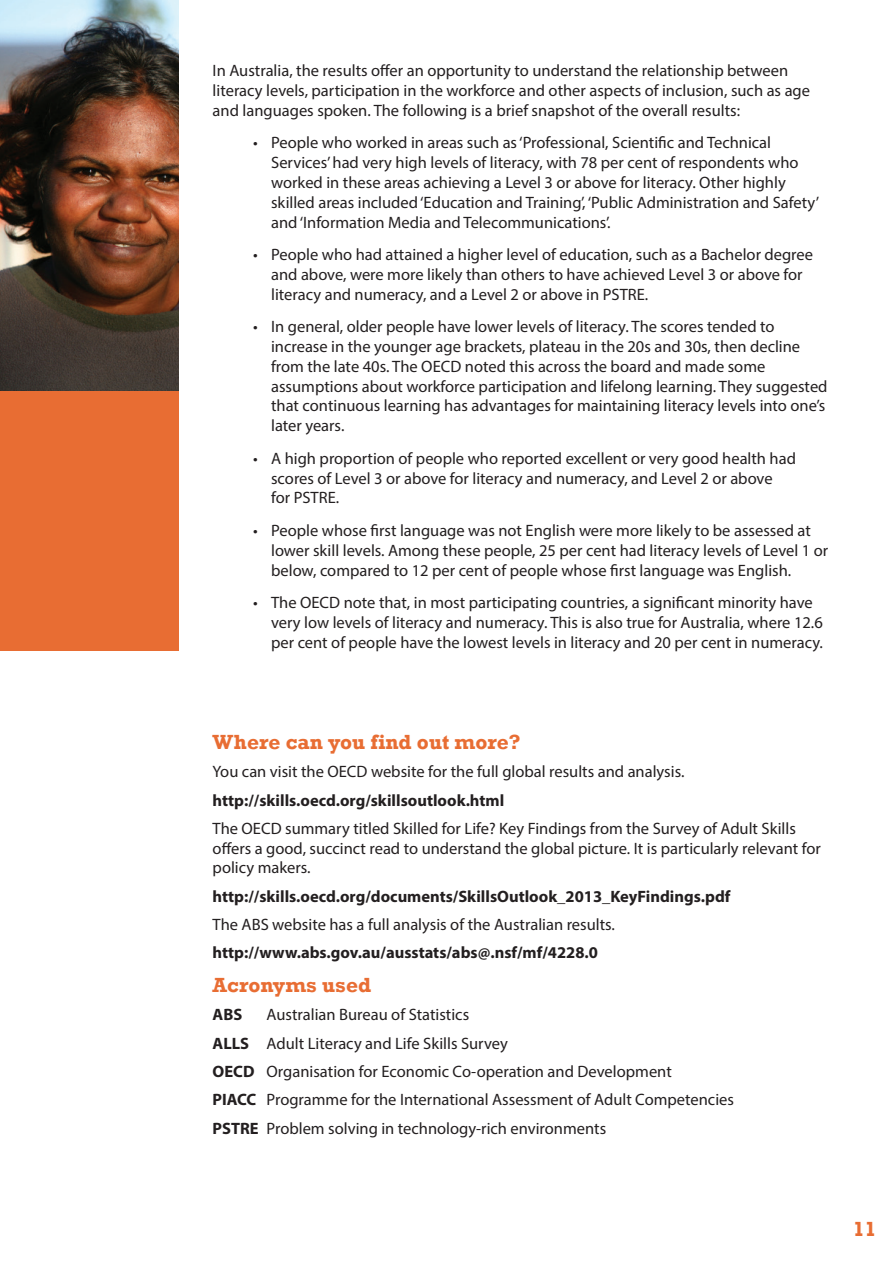
<style>
.page{position:relative;width:893px;height:1263px;background:#fff}
.page>*{position:absolute;margin:0;border:0;box-sizing:border-box;transform-origin:0 0}
.t1{font:700 21px "Rockwell";color:#e86d33}
.t2{font:16.5px/19.8px "Myriad Pro";color:#231f20}
.t3{font:700 16.5px "Myriad Pro";color:#231f20}
.s1{font-weight:700}
</style>
<div class="page">
<img style="left:0;top:0;width:179px;height:391px">
<div style="left:0;top:391px;width:179px;height:260px;background:#e86d33"></div>
<p class="t2" style="left:213px;top:60px;width:599px">In Australia, the results offer an opportunity to understand the relationship between literacy levels, participation in the workforce and other aspects of inclusion, such as age and languages spoken. The following is a brief snapshot of the overall results:</p>
<p class="t2" style="left:271px;top:133px;width:549px;text-indent:-18px">• People who worked in areas such as ‘Professional, Scientific and Technical Services’ had very high levels of literacy, with 78 per cent of respondents who worked in these areas achieving a Level 3 or above for literacy. Other highly skilled areas included ‘Education and Training’, ‘Public Administration and Safety’ and ‘Information Media and Telecommunications’.</p>
<p class="t2" style="left:271px;top:244px;width:543px;text-indent:-18px">• People who had attained a higher level of education, such as a Bachelor degree and above, were more likely than others to have achieved Level 3 or above for literacy and numeracy, and a Level 2 or above in PSTRE.</p>
<p class="t2" style="left:271px;top:317px;width:558px;text-indent:-18px">• In general, older people have lower levels of literacy. The scores tended to increase in the younger age brackets, plateau in the 20s and 30s, then decline from the late 40s. The OECD noted this across the board and made some assumptions about workforce participation and lifelong learning. They suggested that continuous learning has advantages for maintaining literacy levels into one’s later years.</p>
<p class="t2" style="left:271px;top:448px;width:526px;text-indent:-18px">• A high proportion of people who reported excellent or very good health had scores of Level 3 or above for literacy and numeracy, and Level 2 or above<br>for PSTRE.</p>
<p class="t2" style="left:271px;top:520px;width:559px;text-indent:-18px">• People whose first language was not English were more likely to be assessed at lower skill levels. Among these people, 25 per cent had literacy levels of Level 1 or below, compared to 12 per cent of people whose first language was English.</p>
<p class="t2" style="left:271px;top:592px;width:553px;text-indent:-18px">• The OECD note that, in most participating countries, a significant minority have very low levels of literacy and numeracy. This is also true for Australia, where 12.6 per cent of people have the lowest levels in literacy and 20 per cent in numeracy.</p>
<p class="t1" style="left:213px;top:729px;width:310px">Where can you find out more?</p>
<p class="t2" style="left:213px;top:761px;width:473px">You can visit the OECD website for the full global results and analysis.</p>
<p class="t3" style="left:213px;top:789px;width:293px">http://skills.oecd.org/skillsoutlook.html</p>
<p class="t2" style="left:213px;top:818px;width:610px">The OECD summary titled Skilled for Life? Key Findings from the Survey of Adult Skills offers a good, succinct read to understand the global picture. It is particularly relevant for policy makers.</p>
<p class="t3" style="left:213px;top:885px;width:519px">http://skills.oecd.org/documents/SkillsOutlook_2013_KeyFindings.pdf</p>
<p class="t2" style="left:213px;top:914px;width:404px">The ABS website has a full analysis of the Australian results.</p>
<p class="t3" style="left:213px;top:942px;width:387px">http://www.abs.gov.au/ausstats/abs@.nsf/mf/4228.0</p>
<p class="t1" style="left:213px;top:972px;width:160px">Acronyms used</p>
<p class="t3" style="left:213px;top:1004px;width:31px">ABS</p>
<p class="t2" style="left:267px;top:1005px;width:204px">Australian Bureau of Statistics</p>
<p class="t2" style="left:213px;top:1033px;width:297px"><span class="s1">ALLS</span> Adult Literacy and Life Skills Survey</p>
<p class="t2" style="left:213px;top:1061px;width:461px"><span class="s1">OECD</span> Organisation for Economic Co-operation and Development</p>
<p class="t2" style="left:213px;top:1089px;width:523px"><span class="s1">PIACC</span> Programme for the International Assessment of Adult Competencies</p>
<p class="t2" style="left:213px;top:1118px;width:395px"><span class="s1">PSTRE</span> Problem solving in technology-rich environments</p>
<p class="t1" style="left:853px;top:1216px;width:25px">11</p>
</div>
